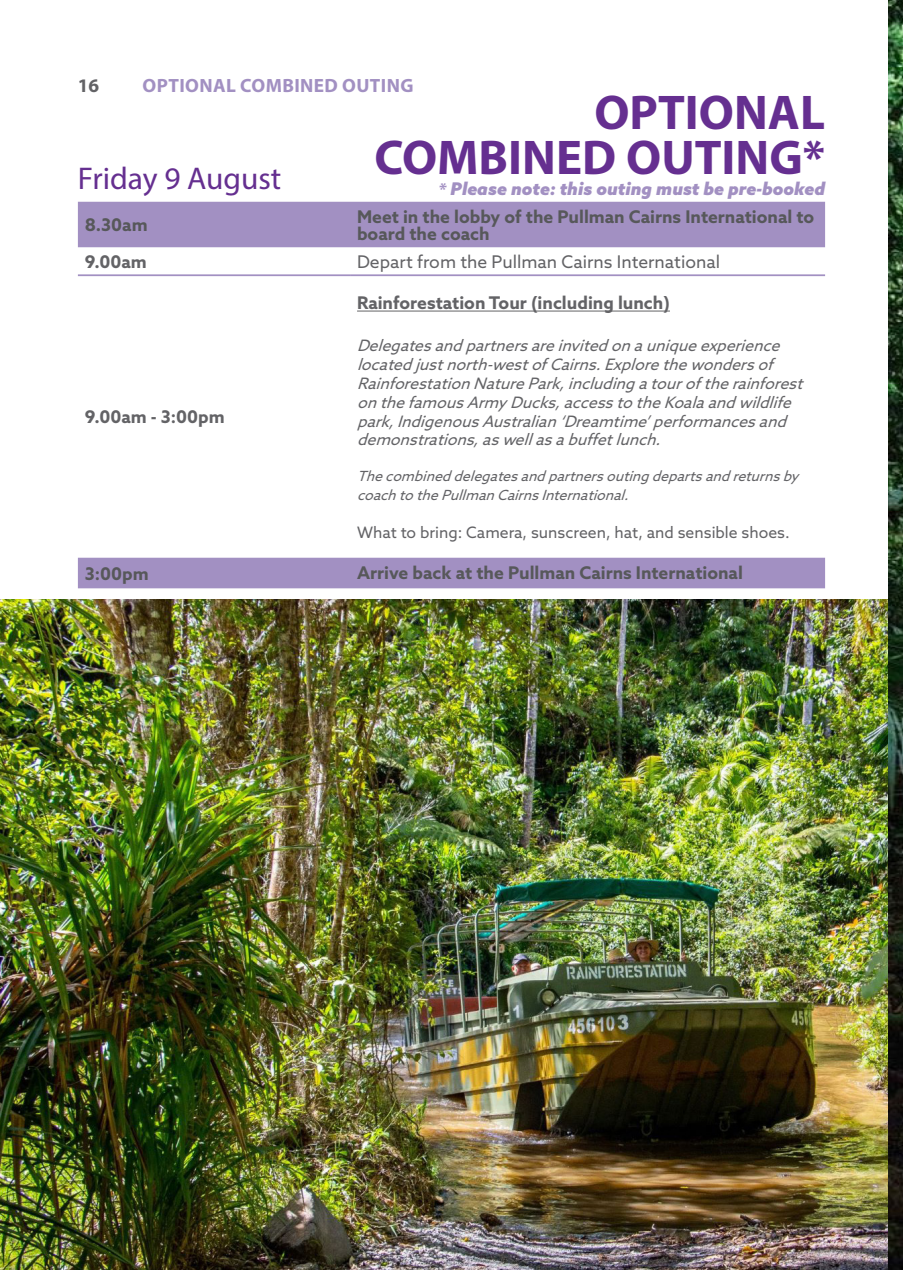
<style>
.page{position:relative;width:903px;height:1270px;background:#fff}
.page>*{position:absolute;margin:0;border:0;box-sizing:border-box;transform-origin:0 0}
.t1{font:700 49px "Myriad Pro";color:#652f90}
.t2{font:31.5px "Myriad Pro";color:#652f90}
.t3{font:700 19.25px "Myriad Pro";letter-spacing:.02em;color:#a290c2}
.t4{font:700 19.25px "Myriad Pro";color:#636366}
.t5{font:700 17.5px/17.5px "Azo Sans";color:#57585a}
.t6{font:700 17.5px "Azo Sans";color:#636366}
.t7{font:17.5px "Azo Sans";color:#636366}
.t8{font:italic 900 17.5px "Azo Sans";color:#a290c2}
.t9{font:italic 15.75px/18.9px "Azo Sans";color:#636366}
.t10{font:15.75px "Azo Sans";color:#636366}
.t11{font:italic 14px/18.9px "Azo Sans";color:#636366}
.s1{font-family:"Myriad Pro";font-weight:700}
</style>
<div class="page">
<div style="left:78px;top:202px;width:747px;height:45px;background:#a290c2"></div>
<div style="left:78px;top:558px;width:747px;height:30px;background:#a290c2"></div>
<hr style="left:78px;top:274px;width:272px;height:2px;background:#a290c2">
<hr style="left:350px;top:274px;width:475px;height:2px;background:#a290c2">
<hr style="left:357px;top:311px;width:313px;height:1px;background:#636366">
<img style="left:0;top:599px;width:888px;height:671px">
<img style="left:888px;top:0;width:15px;height:1270px">
<p class="t4" style="left:78px;top:73px;width:23px">16</p>
<p class="t3" style="left:143px;top:73px;width:272px">OPTIONAL COMBINED OUTING</p>
<p class="t2" style="left:78px;top:159px;width:205px">Friday 9 August</p>
<p class="t1" style="left:594px;top:80px;width:232px">OPTIONAL</p>
<p class="t1" style="left:374px;top:126px;width:452px">COMBINED OUTING*</p>
<p class="t8" style="left:438px;top:177px;width:388px"><span class="s1">*</span> Please note: this outing must be pre-booked</p>
<p class="t5" style="left:85px;top:216px;width:64px">8.30am</p>
<p class="t5" style="left:357px;top:207px;width:459px">Meet in the lobby of the Pullman Cairns International to board the coach</p>
<p class="t6" style="left:85px;top:250px;width:63px">9.00am</p>
<p class="t7" style="left:357px;top:250px;width:364px">Depart from the Pullman Cairns International</p>
<p class="t6" style="left:85px;top:406px;width:141px">9.00am - 3:00pm</p>
<p class="t6" style="left:357px;top:291px;width:314px">Rainforestation Tour (including lunch)</p>
<p class="t9" style="left:357px;top:336px;width:453px">Delegatesandpartnersareinvitedonauniqueexperience locatedjustnorth-westofCairns.Explorethewondersof RainforestationNaturePark,includingatouroftherainforest onthefamousArmyDucks,accesstotheKoalaandwildlife park,IndigenousAustralian‘Dreamtime’performancesand demonstrations,aswellasabuffetlunch.</p>
<p class="t11" style="left:357px;top:467px;width:448px">Thecombineddelegatesandpartnersoutingdepartsandreturnsby coachtothePullmanCairnsInternational.</p>
<p class="t10" style="left:357px;top:522px;width:434px">What to bring: Camera, sunscreen, hat, and sensible shoes.</p>
<p class="t5" style="left:85px;top:565px;width:65px">3:00pm</p>
<p class="t5" style="left:357px;top:563px;width:387px">Arrive back at the Pullman Cairns International</p>
</div>
